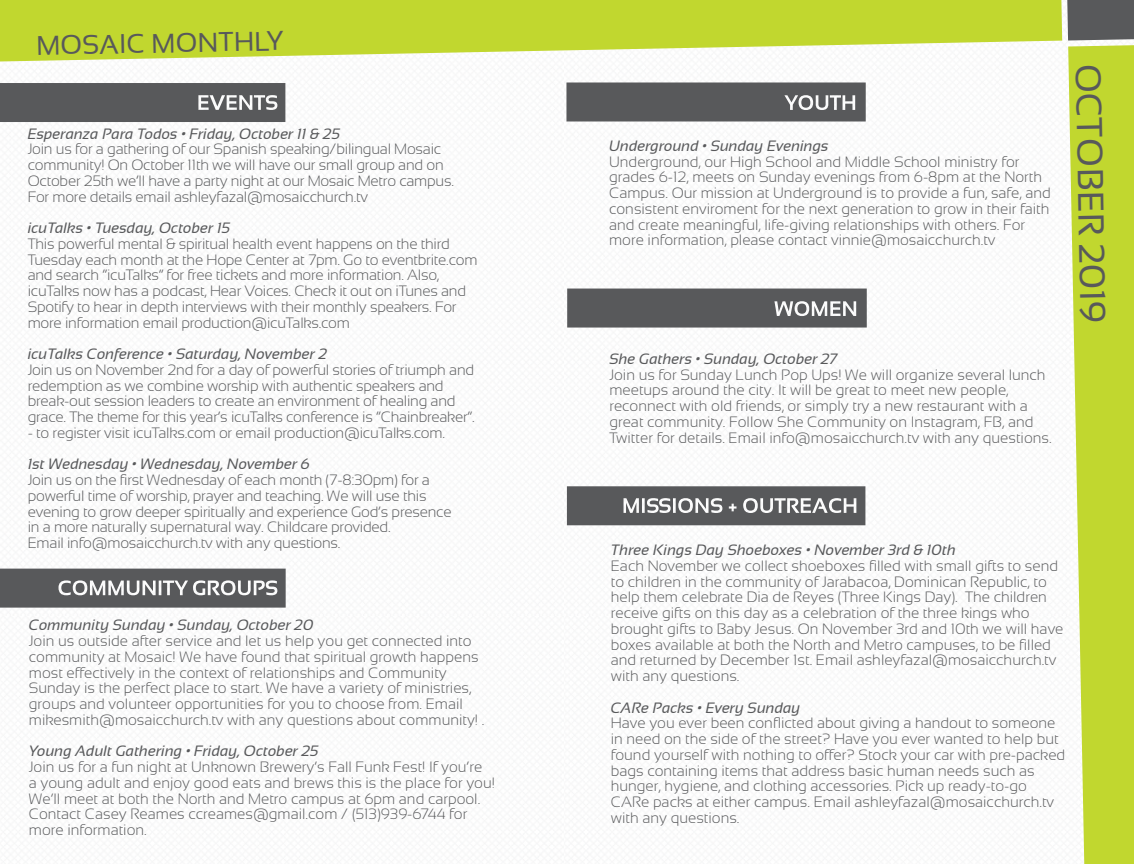
<style>
.page{position:relative;width:1134px;height:864px;background:#fff}
.page>*{position:absolute;margin:0;border:0;box-sizing:border-box;transform-origin:0 0}
.t1{font:36px "Sansation";color:#58595b}
.t2{font:27px "Sansation";color:#58595b}
.t3{font:300 15px/15.8px "Sansation";color:#58595b}
.t4{font:italic 15px "Sansation";color:#58595b}
</style>
<div class="page">
<svg style="left:0;top:0;width:1062px;height:61px;fill:#c1d72f"></svg>
<svg style="left:1068px;top:45px;width:66px;height:819px;background:#c8db48"></svg>
<div style="left:1067px;top:0;width:67px;height:41px;background:#58595b"></div>
<svg style="left:0;top:569px;width:286px;height:39px;background:#6d6e70"></svg>
<div style="left:0;top:83px;width:285px;height:39px;background:#58595b"></div>
<svg style="left:567px;top:289px;width:300px;height:39px;background:#616264"></svg>
<svg style="left:566px;top:82px;width:300px;height:39px;background:#606163"></svg>
<div style="left:801px;top:98px;width:9px;height:10px;background:#58595b;border-radius:50%"></div>
<svg style="left:567px;top:486px;width:298px;height:39px;background:#6d6e6f"></svg>
<h2 class="t2" style="left:36px;top:30px;width:249px;rotate:-1deg">MOSAIC MONTHLY</h2>
<p class="t4" style="left:28px;top:125px;width:314px">Esperanza Para Todos • Friday, October 11 &amp; 25</p>
<p class="t3" style="left:28px;top:141px;width:428px">Join us for a gathering of our Spanish speaking/bilingual Mosaic community! On October 11th we will have our small group and on October 25th we’ll have a party night at our Mosaic Metro campus.<br>For more details email ashleyfazal@mosaicchurch.tv</p>
<p class="t4" style="left:28px;top:220px;width:204px">icuTalks • Tuesday, October 15</p>
<p class="t3" style="left:28px;top:236px;width:451px">This powerful mental &amp; spiritual health event happens on the third Tuesday each month at the Hope Center at 7pm. Go to eventbrite.com and search “icuTalks” for free tickets and more information. Also, icuTalks now has a podcast, Hear Voices. Check it out on iTunes and Spotify to hear in depth interviews with their monthly speakers. For more information email production@icuTalks.com</p>
<p class="t4" style="left:28px;top:346px;width:301px">icuTalks Conference • Saturday, November 2</p>
<p class="t3" style="left:28px;top:362px;width:449px">Join us on November 2nd for a day of powerful stories of triumph and redemption as we combine worship with authentic speakers and break-out session leaders to create an environment of healing and grace. The theme for this year’s icuTalks conference is “Chainbreaker”.</p>
<p class="t3" style="left:28px;top:425px;width:419px">- to register visit icuTalks.com or email production@icuTalks.com.</p>
<p class="t4" style="left:28px;top:456px;width:284px">1st Wednesday • Wednesday, November 6</p>
<p class="t3" style="left:28px;top:472px;width:425px">Join us on the first Wednesday of each month (7-8:30pm) for a powerful time of worship, prayer and teaching. We will use this evening to grow deeper spiritually and experience God’s presence in a more naturally supernatural way. Childcare provided.<br>Email info@mosaicchurch.tv with any questions.</p>
<p class="t4" style="left:29px;top:617px;width:286px">Community Sunday • Sunday, October 20</p>
<p class="t3" style="left:29px;top:633px;width:457px">Join us outside after service and let us help you get connected into community at Mosaic! We have found that spiritual growth happens most effectively in the context of relationships and Community Sunday is the perfect place to start. We have a variety of ministries, groups and volunteer opportunities for you to choose from. Email mikesmith@mosaicchurch.tv with any questions about community! .</p>
<p class="t4" style="left:29px;top:743px;width:291px">Young Adult Gathering • Friday, October 25</p>
<p class="t3" style="left:29px;top:759px;width:468px">Join us for a fun night at Unknown Brewery’s Fall Funk Fest! If you’re<br>a young adult and enjoy good eats and brews this is the place for you!<br>We’ll meet at both the North and Metro campus at 6pm and carpool.<br>Contact Casey Reames ccreames@gmail.com / (513)939-6744 for more information.</p>
<p class="t4" style="left:609px;top:137px;width:221px">Underground • Sunday Evenings</p>
<p class="t3" style="left:609px;top:153px;width:443px">Underground, our High School and Middle School ministry for grades 6-12, meets on Sunday evenings from 6-8pm at the North Campus. Our mission at Underground is to provide a fun, safe, and consistent enviroment for the next generation to grow in their faith and create meaningful, life-giving relationships with others. For more information, please contact vinnie@mosaicchurch.tv</p>
<p class="t4" style="left:609px;top:350px;width:230px">She Gathers • Sunday, October 27</p>
<p class="t3" style="left:609px;top:367px;width:444px">Join us for Sunday Lunch Pop Ups! We will organize several lunch meetups around the city. It will be great to meet new people, reconnect with old friends, or simply try a new restaurant with a great community. Follow She Community on Instagram, FB, and Twitter for details. Email info@mosaicchurch.tv with any questions.</p>
<h1 class="t1" style="left:1109px;top:63px;width:261px;rotate:89deg">OCTOBER 2019</h1>
<p class="t4" style="left:611px;top:542px;width:347px">Three Kings Day Shoeboxes • November 3rd &amp; 10th</p>
<p class="t3" style="left:611px;top:558px;width:454px">Each November we collect shoeboxes filled with small gifts to send to children in the community of Jarabacoa, Dominican Republic, to help them celebrate Dia de Reyes (Three Kings Day). The children receive gifts on this day as a celebration of the three kings who brought gifts to Baby Jesus. On November 3rd and 10th we will have boxes available at both the North and Metro campuses, to be filled and returned by December 1st. Email ashleyfazal@mosaicchurch.tv with any questions.</p>
<p class="t4" style="left:611px;top:699px;width:191px">CARe Packs • Every Sunday</p>
<p class="t3" style="left:611px;top:715px;width:456px">Have you ever been conflicted about giving a handout to someone in need on the side of the street? Have you ever wanted to help but found yourself with nothing to offer? Stock your car with pre-packed bags containing items that address basic human needs such as hunger, hygiene, and clothing accessories. Pick up ready-to-go CARe packs at either campus. Email ashleyfazal@mosaicchurch.tv with any questions.</p>
</div>
